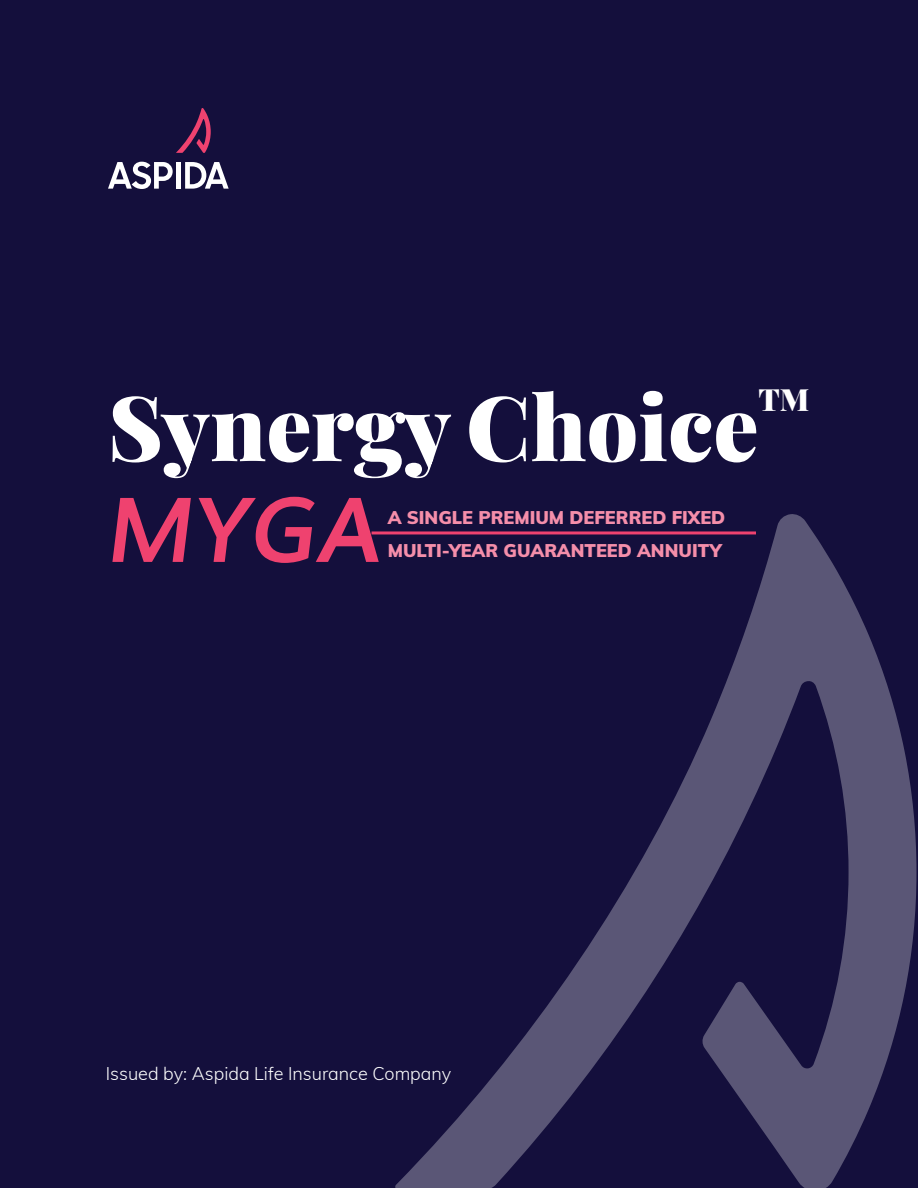
<style>
.page{position:relative;width:918px;height:1188px;background:#140f3c}
.page>*{position:absolute;margin:0;border:0;box-sizing:border-box;transform-origin:0 0}
.t1{font:900 90px "Playfair Display";color:#fff}
.t2{font:italic 700 90px "Muli";color:#ef426f}
.t3{font:900 30.6px "Playfair Display";color:#fff}
.t4{font:900 18px "Muli";color:#f58eaa}
.t5{font:300 18px "Muli";color:#fff}
</style>
<div class="page">
<svg style="left:176px;top:108px;width:35px;height:45px"></svg>
<div style="left:176px;top:162px;width:5px;height:27px;background:#fff"></div>
<svg style="left:185px;top:162px;width:44px;height:27px"></svg>
<svg style="left:108px;top:162px;width:65px;height:27px"></svg>
<svg style="left:395px;top:514px;width:521px;height:674px"></svg>
<hr style="left:372px;top:531px;width:384px;height:3px;background:#ef426f">
<p class="t1" style="left:108px;top:357px;width:652px">Synergy Choice</p>
<p class="t3" style="left:759px;top:375px;width:52px">TM</p>
<p class="t2" style="left:108px;top:457px;width:277px">MYGA</p>
<p class="t4" style="left:388px;top:504px;width:339px">A SINGLE PREMIUM DEFERRED FIXED</p>
<p class="t4" style="left:388px;top:537px;width:335px">MULTI-YEAR GUARANTEED ANNUITY</p>
<p class="t5" style="left:106px;top:1060px;width:347px">Issued by: Aspida Life Insurance Company</p>
</div>
